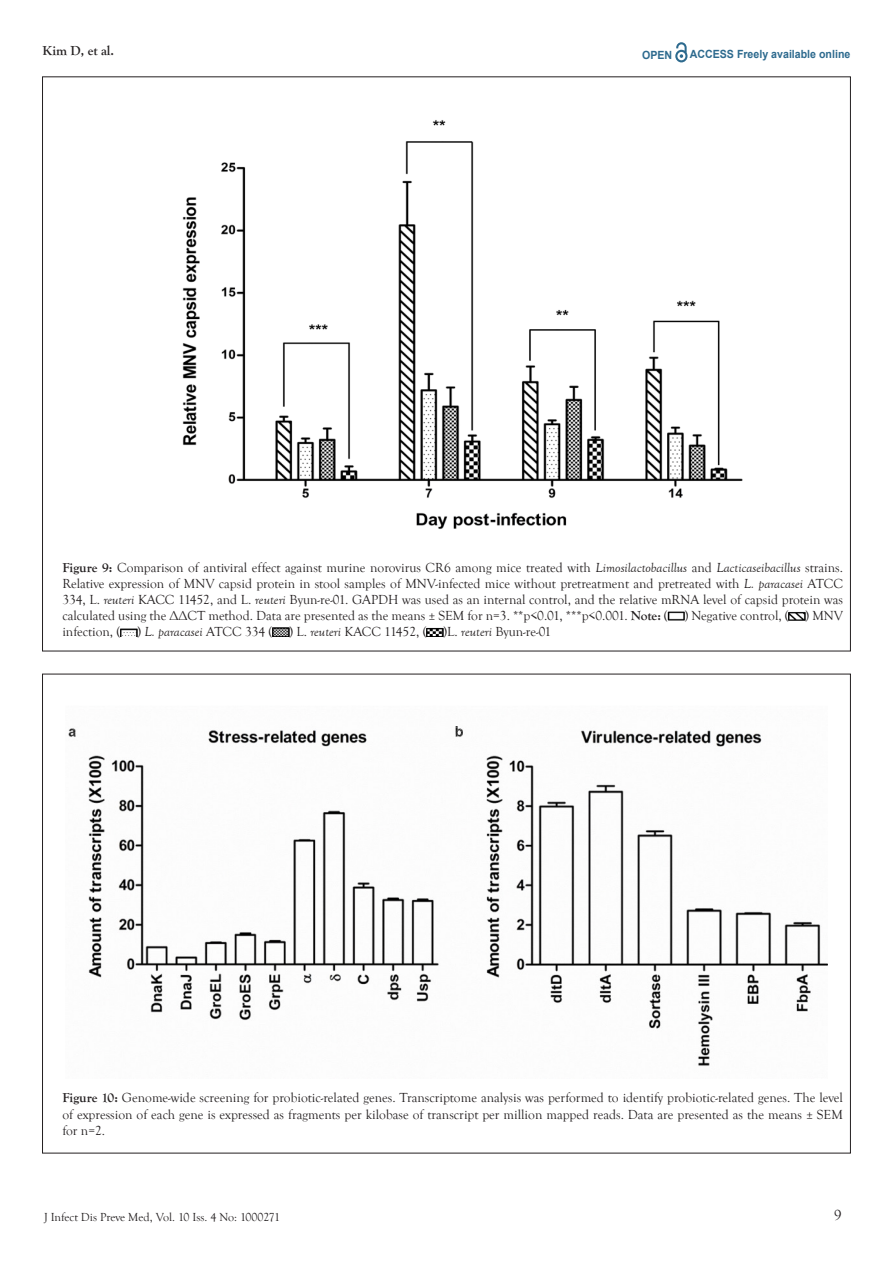
<style>
.page{position:relative;width:893px;height:1263px;background:#fff}
.page>*{position:absolute;margin:0;border:0;box-sizing:border-box;transform-origin:0 0}
.t1{font:15px "Goudy Old Style T";color:#231f20}
.t2{font:13.5px/16.2px "Goudy Old Style T";color:#231f20;text-align:justify}
.t3{font:italic 13.5px "Goudy Old Style T";color:#231f20}
.t4{font:700 13.5px "Goudy Old Style T";color:#231f20}
.t5{font:12px "Goudy Old Style T";color:#231f20}
.t6{font:700 11.25px "Arial";color:#2d6a8e;scale:.94 1}
.s1{font-weight:700}
.s2{font-style:italic}
.s3{font-style:normal}
</style>
<div class="page">
<svg style="left:675px;top:43px;width:12px;height:19px"></svg>
<img style="left:68px;top:726px;width:759px;height:340px">
<img style="left:668px;top:612px;width:17px;height:8px">
<img style="left:789px;top:612px;width:17px;height:8px">
<img style="left:120px;top:628px;width:17px;height:8px">
<img style="left:272px;top:628px;width:17px;height:8px">
<img style="left:426px;top:628px;width:17px;height:8px">
<img style="left:182px;top:120px;width:561px;height:409px">
<div style="left:620px;top:131px;width:144px;height:152px;background:#fff"></div>
<p class="t4" style="left:43px;top:43px;width:73px">Kim D, et al.</p>
<p class="t6" style="left:642px;top:47px;width:34px">OPEN</p>
<p class="t6" style="left:690px;top:46px;width:172px">ACCESS Freely available online</p>
<p class="t2" style="left:62px;top:559px;width:782px"><span class="s1">Figure 9:</span> Comparison of antiviral effect against murine norovirus CR6 among mice treated with <span class="s2">Limosilactobacillus</span> and <span class="s2">Lacticaseibacillus</span> strains.<br>Relative expression of MNV capsid protein in stool samples of MNV-infected mice without pretreatment and pretreated with <span class="s2">L. paracasei</span> ATCC 334, L. <span class="s2">reuteri</span> KACC 11452, and L. <span class="s2">reuteri</span> Byun-re-01. GAPDH was used as an internal control, and the relative mRNA level of capsid protein was calculated using the ΔΔCT method. Data are presented as the means ± SEM for n=3. **p&lt;0.01, ***p&lt;0.001. <span class="s1">Note:</span> (</p>
<p class="t2" style="left:685px;top:608px;width:105px">) Negative control, (</p>
<p class="t2" style="left:806px;top:608px;width:39px">) MNV</p>
<p class="t2" style="left:62px;top:624px;width:60px">infection, (</p>
<p class="t3" style="left:137px;top:625px;width:136px"><span class="s3">)</span> L. paracasei <span class="s3">ATCC 334 (</span></p>
<p class="t2" style="left:289px;top:624px;width:139px">) L. <span class="s2">reuteri</span> KACC 11452, (</p>
<p class="t2" style="left:443px;top:624px;width:109px">)L. <span class="s2">reuteri</span> Byun-re-01</p>
<p class="t2" style="left:62px;top:1090px;width:782px"><span class="s1">Figure 10:</span> Genome-wide screening for probiotic-related genes. Transcriptome analysis was performed to identify probiotic-related genes. The level of expression of each gene is expressed as fragments per kilobase of transcript per million mapped reads. Data are presented as the means ± SEM for n=2.</p>
<p class="t5" style="left:44px;top:1210px;width:238px">J Infect Dis Preve Med, Vol. 10 Iss. 4 No: 1000271</p>
<p class="t1" style="left:834px;top:1207px;width:9px">9</p>
</div>
